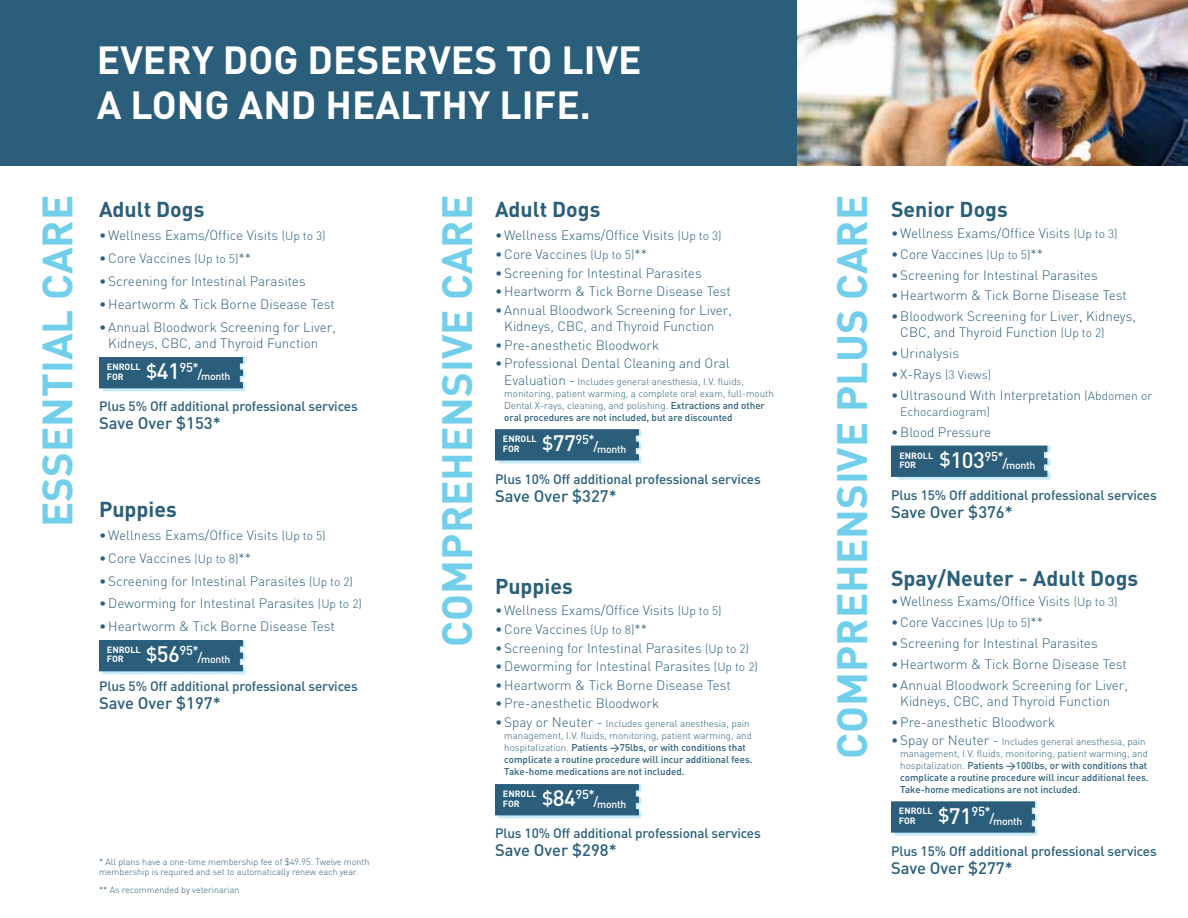
<style>
.page{position:relative;width:1188px;height:918px;background:#fff}
.page>*{position:absolute;margin:0;border:0;box-sizing:border-box;transform-origin:0 0}
.t1{font:700 41.85px "DIN";color:#71cfeb}
.t2{font:700 38.85px/44.5px "DIN";color:#fff}
.t3{font:500 22.2px "DIN";color:#fff}
.t4{font:700 21.3px "DIN";color:#2a5e7a}
.t5{font:500 16.5px "DIN";color:#2a5e7a}
.t6{font:300 13.5px/16.2px "DIN";color:#2a5e7a;text-align:center}
.t7{font:500 13.5px "DIN";letter-spacing:-.01em;color:#2a5e7a}
.t8{font:300 12px "DIN";color:#2a5e7a}
.t9{font:500 10.5px "DIN";letter-spacing:-.025em;color:#fff}
.t10{font:500 9.75px/12px "DIN";color:#2a5e7a}
.t11{font:300 9.75px/12px "DIN";color:#2a5e7a}
.t12{font:300 9px/10.5px "DIN";color:#2a5e7a}
.t13{font:700 9px/9.4px "DIN";color:#fff}
.s1{font-size:12px}
.s2{font-size:13.5px}
.s3{font-weight:500}
.s4{font-weight:500;font-size:22.2px}
.s5{font-size:12.9px}
.s6{font-weight:300;font-size:13.5px}
.s7{font-weight:300}
.s8{font-size:18.6px}
</style>
<div class="page">
<svg style="left:99px;top:357px;width:147px;height:34px;background:#3b6d87"></svg>
<svg style="left:99px;top:640px;width:147px;height:34px;background:#3b6d87"></svg>
<svg style="left:495px;top:429px;width:147px;height:34px;background:#3b6d87"></svg>
<svg style="left:891px;top:801px;width:147px;height:35px;background:#40718a"></svg>
<svg style="left:495px;top:784px;width:147px;height:34px;background:#3b6d87"></svg>
<svg style="left:891px;top:445px;width:160px;height:35px;background:#40718a"></svg>
<img style="left:796px;top:0;width:392px;height:166px">
<div style="left:0;top:0;width:796px;height:166px;background:#2a5e7a"></div>
<h2 class="t2" style="left:97px;top:36px;width:546px">EVERY DOG DESERVES TO LIVE<br>A LONG AND HEALTHY LIFE.</h2>
<h1 class="t1" style="left:30px;top:527px;width:333px;rotate:-90deg">ESSENTIAL CARE</h1>
<h1 class="t1" style="left:430px;top:647px;width:453px;rotate:-90deg">COMPREHENSIVE CARE</h1>
<h1 class="t1" style="left:825px;top:759px;width:566px;rotate:-90deg">COMPREHENSIVE PLUS CARE</h1>
<h3 class="t4" style="left:99px;top:196px;width:107px">Adult Dogs</h3>
<p class="t6" style="left:99px;top:227px;width:228px">• Wellness Exams/Office Visits <span class="s1">(Up to 3)</span></p>
<p class="t6" style="left:99px;top:250px;width:154px">•Core Vaccines <span class="s1">(Up to 5)</span>**</p>
<p class="t6" style="left:99px;top:273px;width:208px">•Screening for Intestinal Parasites</p>
<p class="t6" style="left:99px;top:296px;width:237px">•Heartworm &amp; Tick Borne Disease Test</p>
<p class="t6" style="left:99px;top:319px;width:238px">•Annual Bloodwork Screening for Liver,<br>Kidneys, CBC, and Thyroid Function</p>
<h3 class="t4" style="left:495px;top:196px;width:107px">Adult Dogs</h3>
<p class="t6" style="left:495px;top:227px;width:228px">• Wellness Exams/Office Visits <span class="s1">(Up to 3)</span></p>
<p class="t6" style="left:495px;top:246px;width:154px">•Core Vaccines <span class="s1">(Up to 5)</span>**</p>
<p class="t6" style="left:495px;top:265px;width:208px">•Screening for Intestinal Parasites</p>
<p class="t6" style="left:495px;top:283px;width:237px">•Heartworm &amp; Tick Borne Disease Test</p>
<p class="t6" style="left:495px;top:302px;width:238px">•Annual Bloodwork Screening for Liver,<br>Kidneys, CBC, and Thyroid Function</p>
<p class="t6" style="left:495px;top:337px;width:166px">•Pre-anesthetic Bloodwork</p>
<p class="t6" style="left:495px;top:355px;width:236px">•Professional Dental Cleaning and Oral</p>
<p class="t11" style="left:504px;top:375px;width:271px"><span class="s2">Evaluation -</span> Includes general anesthesia, I.V. fluids, monitoring, patient warming, a complete oral exam, full-mouth Dental X-rays, cleaning, and polishing. <span class="s3">Extractions and other oral procedures are not included, but are discounted</span></p>
<p class="t13" style="left:107px;top:362px;width:93px">ENROLL<br>FOR <sup>$</sup><span class="s4">41</span><sup>95*</sup></p>
<p class="t9" style="left:198px;top:370px;width:34px"><span class="s5">/</span>month</p>
<p class="t7" style="left:99px;top:398px;width:260px">Plus 5% Off additional professional services</p>
<p class="t5" style="left:99px;top:413px;width:123px">Save Over $153*</p>
<p class="t13" style="left:503px;top:434px;width:93px">ENROLL<br>FOR <sup>$</sup><span class="s4">77</span><sup>95*</sup></p>
<p class="t9" style="left:594px;top:442px;width:34px"><span class="s5">/</span>month</p>
<p class="t7" style="left:495px;top:470px;width:267px">Plus 10% Off additional professional services</p>
<p class="t5" style="left:495px;top:485px;width:123px">Save Over $327*</p>
<h3 class="t4" style="left:99px;top:495px;width:79px">Puppies</h3>
<p class="t6" style="left:99px;top:527px;width:228px">• Wellness Exams/Office Visits <span class="s1">(Up to 5)</span></p>
<p class="t6" style="left:99px;top:550px;width:154px">•Core Vaccines <span class="s1">(Up to 8)</span>**</p>
<p class="t6" style="left:99px;top:572px;width:256px">•Screening for Intestinal Parasites <span class="s1">(Up to 2)</span></p>
<p class="t6" style="left:99px;top:595px;width:264px">•Deworming for Intestinal Parasites <span class="s1">(Up to 2)</span></p>
<p class="t6" style="left:99px;top:618px;width:237px">•Heartworm &amp; Tick Borne Disease Test</p>
<h3 class="t4" style="left:495px;top:573px;width:79px">Puppies</h3>
<p class="t6" style="left:495px;top:602px;width:228px">• Wellness Exams/Office Visits <span class="s1">(Up to 5)</span></p>
<p class="t6" style="left:495px;top:621px;width:154px">•Core Vaccines <span class="s1">(Up to 8)</span>**</p>
<p class="t6" style="left:495px;top:640px;width:256px">•Screening for Intestinal Parasites <span class="s1">(Up to 2)</span></p>
<p class="t6" style="left:495px;top:658px;width:264px">•Deworming for Intestinal Parasites <span class="s1">(Up to 2)</span></p>
<p class="t6" style="left:495px;top:677px;width:237px">•Heartworm &amp; Tick Borne Disease Test</p>
<p class="t6" style="left:495px;top:695px;width:166px">•Pre-anesthetic Bloodwork</p>
<p class="t10" style="left:504px;top:717px;width:250px;text-indent:-9px"><span class="s6">•Spay or Neuter -</span> <span class="s7">Includes general anesthesia, pain management, I.V. fluids, monitoring, patient warming, and hospitalization.</span> Patients &gt;75lbs, or with conditions that complicate a routine procedure will incur additional fees.<br>Take-home medications are not included.</p>
<p class="t13" style="left:107px;top:645px;width:93px">ENROLL<br>FOR <sup>$</sup><span class="s4">56</span><sup>95*</sup></p>
<p class="t9" style="left:198px;top:653px;width:34px"><span class="s5">/</span>month</p>
<p class="t7" style="left:99px;top:678px;width:260px">Plus 5% Off additional professional services</p>
<p class="t5" style="left:99px;top:693px;width:123px">Save Over $197*</p>
<p class="t12" style="left:99px;top:856px;width:272px">* All plans have a one-time membership fee of $49.95. Twelve month membership is required and set to automatically renew each year.</p>
<p class="t12" style="left:99px;top:884px;width:142px">** As recommended by veterinarian</p>
<p class="t13" style="left:503px;top:789px;width:93px">ENROLL<br>FOR <sup>$</sup><span class="s4">84</span><sup>95*</sup></p>
<p class="t9" style="left:594px;top:797px;width:34px"><span class="s5">/</span>month</p>
<p class="t7" style="left:495px;top:825px;width:267px">Plus 10% Off additional professional services</p>
<p class="t5" style="left:495px;top:840px;width:123px">Save Over $298*</p>
<h3 class="t4" style="left:891px;top:196px;width:118px">Senior Dogs</h3>
<p class="t6" style="left:891px;top:225px;width:228px">• Wellness Exams/Office Visits <span class="s1">(Up to 3)</span></p>
<p class="t6" style="left:891px;top:246px;width:154px">•Core Vaccines <span class="s1">(Up to 5)</span>**</p>
<p class="t6" style="left:891px;top:266px;width:208px">•Screening for Intestinal Parasites</p>
<p class="t6" style="left:891px;top:287px;width:237px">•Heartworm &amp; Tick Borne Disease Test</p>
<p class="t6" style="left:900px;top:308px;width:237px;text-align:left;text-indent:-9px">•Bloodwork Screening for Liver, Kidneys,<br>CBC, and Thyroid Function <span class="s1">(Up to 2)</span></p>
<p class="t6" style="left:891px;top:345px;width:70px">•Urinalysis</p>
<p class="t8" style="left:891px;top:367px;width:102px"><span class="s2">• X-Rays</span> (3 Views)</p>
<p class="t6" style="left:891px;top:387px;width:263px">•Ultrasound With Interpretation <span class="s1">(Abdomen or</span></p>
<p class="t8" style="left:900px;top:404px;width:91px">Echocardiogram)</p>
<p class="t6" style="left:891px;top:424px;width:102px">•Blood Pressure</p>
<p class="t13" style="left:899px;top:450px;width:35px">ENROLL<br>FOR</p>
<h3 class="t3" style="left:940px;top:446px;width:66px"><span class="s8">$</span>103<sup>95*</sup></h3>
<p class="t9" style="left:1003px;top:459px;width:34px"><span class="s5">/</span>month</p>
<p class="t7" style="left:891px;top:486px;width:267px">Plus 15% Off additional professional services</p>
<p class="t5" style="left:891px;top:501px;width:123px">Save Over $376*</p>
<h3 class="t4" style="left:891px;top:564px;width:249px">Spay/Neuter - Adult Dogs</h3>
<p class="t6" style="left:891px;top:593px;width:228px">• Wellness Exams/Office Visits <span class="s1">(Up to 3)</span></p>
<p class="t6" style="left:891px;top:614px;width:154px">•Core Vaccines <span class="s1">(Up to 5)</span>**</p>
<p class="t6" style="left:891px;top:635px;width:208px">•Screening for Intestinal Parasites</p>
<p class="t6" style="left:891px;top:656px;width:237px">•Heartworm &amp; Tick Borne Disease Test</p>
<p class="t6" style="left:891px;top:676px;width:238px">•Annual Bloodwork Screening for Liver,<br>Kidneys, CBC, and Thyroid Function</p>
<p class="t6" style="left:891px;top:713px;width:166px">•Pre-anesthetic Bloodwork</p>
<p class="t10" style="left:900px;top:735px;width:250px;text-indent:-9px"><span class="s6">•Spay or Neuter -</span> <span class="s7">Includes general anesthesia, pain management, I.V. fluids, monitoring, patient warming, and hospitalization.</span> Patients &gt;100lbs, or with conditions that complicate a routine procedure will incur additional fees.<br>Take-home medications are not included.</p>
<p class="t13" style="left:899px;top:806px;width:93px">ENROLL<br>FOR <sup>$</sup><span class="s4">71</span><sup>95*</sup></p>
<p class="t9" style="left:990px;top:814px;width:34px"><span class="s5">/</span>month</p>
<p class="t7" style="left:891px;top:843px;width:267px">Plus 15% Off additional professional services</p>
<p class="t5" style="left:891px;top:858px;width:123px">Save Over $277*</p>
</div>
